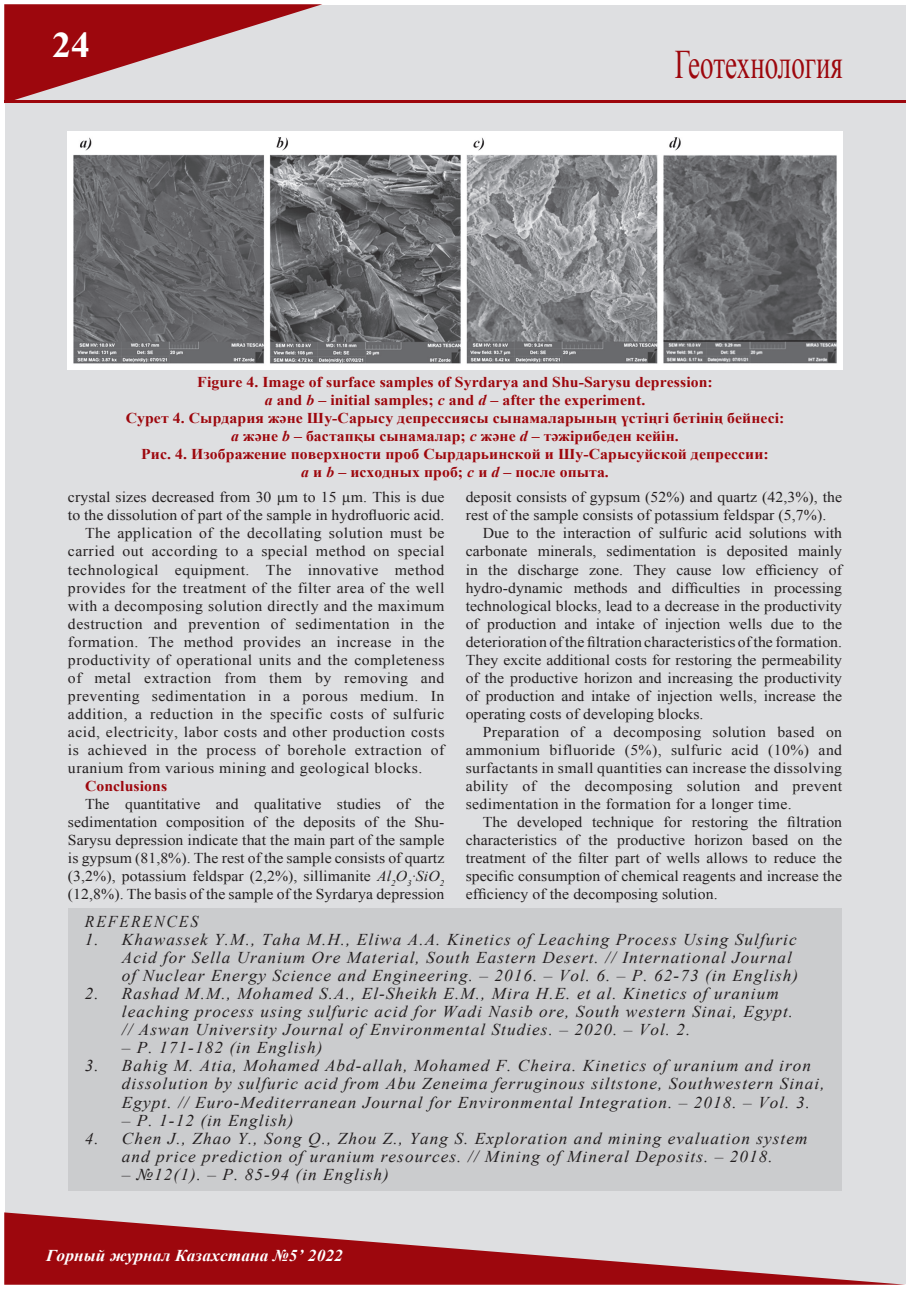
<style>
.page{position:relative;width:906px;height:1289px;background:#fff}
.page>*{position:absolute;margin:0;border:0;box-sizing:border-box;transform-origin:0 0}
.t1{font:40.5px "Times New Roman";color:#9d070d;scale:.67 1}
.t2{font:700 36px "Times New Roman";color:#fff;scale:1.05 1}
.t3{font:italic 16.5px/18px "Times New Roman";letter-spacing:.06em;color:#231f20;scale:1.05 1}
.t4{font:italic 700 16.5px "Times New Roman";letter-spacing:.005em;color:#fff;scale:1.05 1}
.t5{font:italic 16.5px "Times New Roman";letter-spacing:.12em;color:#231f20;scale:.95 1}
.t6{font:15px/18px "Times New Roman";letter-spacing:.03em;color:#231f20;text-align:justify;scale:1.05 1}
.t7{font:700 15px/18px "Times New Roman";letter-spacing:.005em;color:#9d070d;text-align:center;scale:1.05 1}
.t8{font:15px/18px "Times New Roman";letter-spacing:.005em;color:#231f20;scale:1.05 1}
.s1{font-style:italic}
</style>
<div class="page">
<div style="left:5px;top:5px;width:900px;height:1278px;background:#dedfe1"></div>
<svg style="left:4px;top:4px;width:318px;height:96px"></svg>
<svg style="left:4px;top:1212px;width:902px;height:72px"></svg>
<hr style="left:4px;top:100px;width:902px;height:3px;background:#9d070d">
<div style="left:68px;top:908px;width:774px;height:283px;background:#cbccce"></div>
<img style="left:68px;top:132px;width:774px;height:238px">
<h2 class="t2" style="left:52px;top:20px;width:38px">24</h2>
<h1 class="t1" style="left:674px;top:37px;width:252px">Геотехнология</h1>
<p class="t7" style="left:126px;top:372px;width:629px">Figure 4. Image of surface samples of Syrdarya and Shu-Sarysu depression:<br><span class="s1">a</span> and <span class="s1">b</span> – initial samples; <span class="s1">c</span> and <span class="s1">d</span> – after the experiment.<br>Сурет 4. Сырдария және Шу-Сарысу депрессиясы сынамаларының үстіңгі бетінің бейнесі: <span class="s1">а</span> және <span class="s1">b</span> – бастапқы сынамалар; <span class="s1">c</span> және <span class="s1">d</span> – тәжірибеден кейін.<br>Рис. 4. Изображение поверхности проб Сырдарьинской и Шу-Сарысуйской депрессии:<br><span class="s1">a</span> и <span class="s1">b</span> – исходных проб; <span class="s1">c</span> и <span class="s1">d</span> – после опыта.</p>
<p class="t8" style="left:68px;top:488px;width:360px">crystal sizes decreased from 30 µm to 15 µm. This is due</p>
<p class="t8" style="left:68px;top:506px;width:360px">to the dissolution of part of the sample in hydrofluoric acid.</p>
<p class="t6" style="left:85px;top:524px;width:344px">The application of the decollating solution must be</p>
<p class="t6" style="left:68px;top:542px;width:360px">carried out according to a special method on special</p>
<p class="t6" style="left:68px;top:560px;width:360px">technological equipment. The innovative method</p>
<p class="t6" style="left:68px;top:578px;width:360px">provides for the treatment of the filter area of the well</p>
<p class="t6" style="left:68px;top:596px;width:360px">with a decomposing solution directly and the maximum</p>
<p class="t6" style="left:68px;top:614px;width:360px">destruction and prevention of sedimentation in the</p>
<p class="t6" style="left:68px;top:632px;width:360px">formation. The method provides an increase in the</p>
<p class="t6" style="left:68px;top:650px;width:360px">productivity of operational units and the completeness</p>
<p class="t6" style="left:68px;top:668px;width:360px">of metal extraction from them by removing and</p>
<p class="t6" style="left:68px;top:686px;width:360px">preventing sedimentation in a porous medium. In</p>
<p class="t6" style="left:68px;top:704px;width:360px">addition, a reduction in the specific costs of sulfuric</p>
<p class="t6" style="left:68px;top:722px;width:360px">acid, electricity, labor costs and other production costs</p>
<p class="t6" style="left:68px;top:740px;width:360px">is achieved in the process of borehole extraction of</p>
<p class="t6" style="left:68px;top:758px;width:339px">uranium from various mining and geological blocks.</p>
<p class="t7" style="left:85px;top:776px;width:80px">Conclusions</p>
<p class="t6" style="left:68px;top:794px;width:360px;text-indent:17px">The quantitative and qualitative studies of the sedimentation composition of the deposits of the Shu-Sarysu depression indicate that the main part of the sample is gypsum (81,8%). The rest of the sample consists of quartz (3,2%), potassium feldspar (2,2%), sillimanite <span class="s1">Al</span><sub>2</sub><span class="s1">O</span><sub>3</sub><span class="s1">·SiO</span><sub>2 </sub>(12,8%). The basis of the sample of the Syrdarya depression</p>
<p class="t8" style="left:466px;top:488px;width:360px">deposit consists of gypsum (52%) and quartz (42,3%), the rest of the sample consists of potassium feldspar (5,7%).</p>
<p class="t6" style="left:466px;top:524px;width:360px;text-indent:17px">Due to the interaction of sulfuric acid solutions with carbonate minerals, sedimentation is deposited mainly in the discharge zone. They cause low efficiency of hydro-dynamic methods and difficulties in processing technological blocks, lead to a decrease in the productivity of production and intake of injection wells due to the deterioration of the filtration characteristics of the formation.<br>They excite additional costs for restoring the permeability of the productive horizon and increasing the productivity of production and intake of injection wells, increase the operating costs of developing blocks.</p>
<p class="t6" style="left:466px;top:722px;width:360px;text-indent:17px">Preparation of a decomposing solution based on ammonium bifluoride (5%), sulfuric acid (10%) and surfactants in small quantities can increase the dissolving ability of the decomposing solution and prevent sedimentation in the formation for a longer time.</p>
<p class="t6" style="left:466px;top:812px;width:360px;text-indent:17px">The developed technique for restoring the filtration characteristics of the productive horizon based on the treatment of the filter part of wells allows to reduce the specific consumption of chemical reagents and increase the efficiency of the decomposing solution.</p>
<p class="t5" style="left:85px;top:910px;width:121px">REFERENCES</p>
<p class="t3" style="left:122px;top:930px;width:645px;text-indent:-37px">1. Khawassek Y.M., Taha M.H., Eliwa A.A. Kinetics of Leaching Process Using Sulfuric<br>Acid for Sella Uranium Ore Material, South Eastern Desert. // International Journal of Nuclear Energy Science and Engineering. – 2016. – Vol. 6. – P. 62-73 (in English)</p>
<p class="t3" style="left:122px;top:984px;width:641px;text-indent:-37px">2. Rashad M.M., Mohamed S.A., El-Sheikh E.M., Mira H.E. et al. Kinetics of uranium leaching process using sulfuric acid for Wadi Nasib ore, South western Sinai, Egypt. // Aswan University Journal of Environmental Studies. – 2020. – Vol. 2.</p>
<p class="t3" style="left:122px;top:1038px;width:193px">– P. 171-182 (in English)</p>
<p class="t3" style="left:122px;top:1056px;width:671px;text-indent:-37px">3. Bahig M. Atia, Mohamed Abd-allah, Mohamed F. Cheira. Kinetics of uranium and iron dissolution by sulfuric acid from Abu Zeneima ferruginous siltstone, Southwestern Sinai,<br>Egypt. // Euro-Mediterranean Journal for Environmental Integration. – 2018. – Vol. 3.</p>
<p class="t3" style="left:122px;top:1110px;width:165px">– P. 1-12 (in English)</p>
<p class="t3" style="left:85px;top:1128px;width:689px;text-align:center">4. Chen J., Zhao Y., Song Q., Zhou Z., Yang S. Exploration and mining evaluation system and price prediction of uranium resources. // Mining of Mineral Deposits. – 2018.</p>
<p class="t3" style="left:122px;top:1164px;width:256px">– №12(1). – P. 85-94 (in English)</p>
<p class="t4" style="left:46px;top:1244px;width:284px">Горный журнал Казахстана №5’ 2022</p>
</div>
